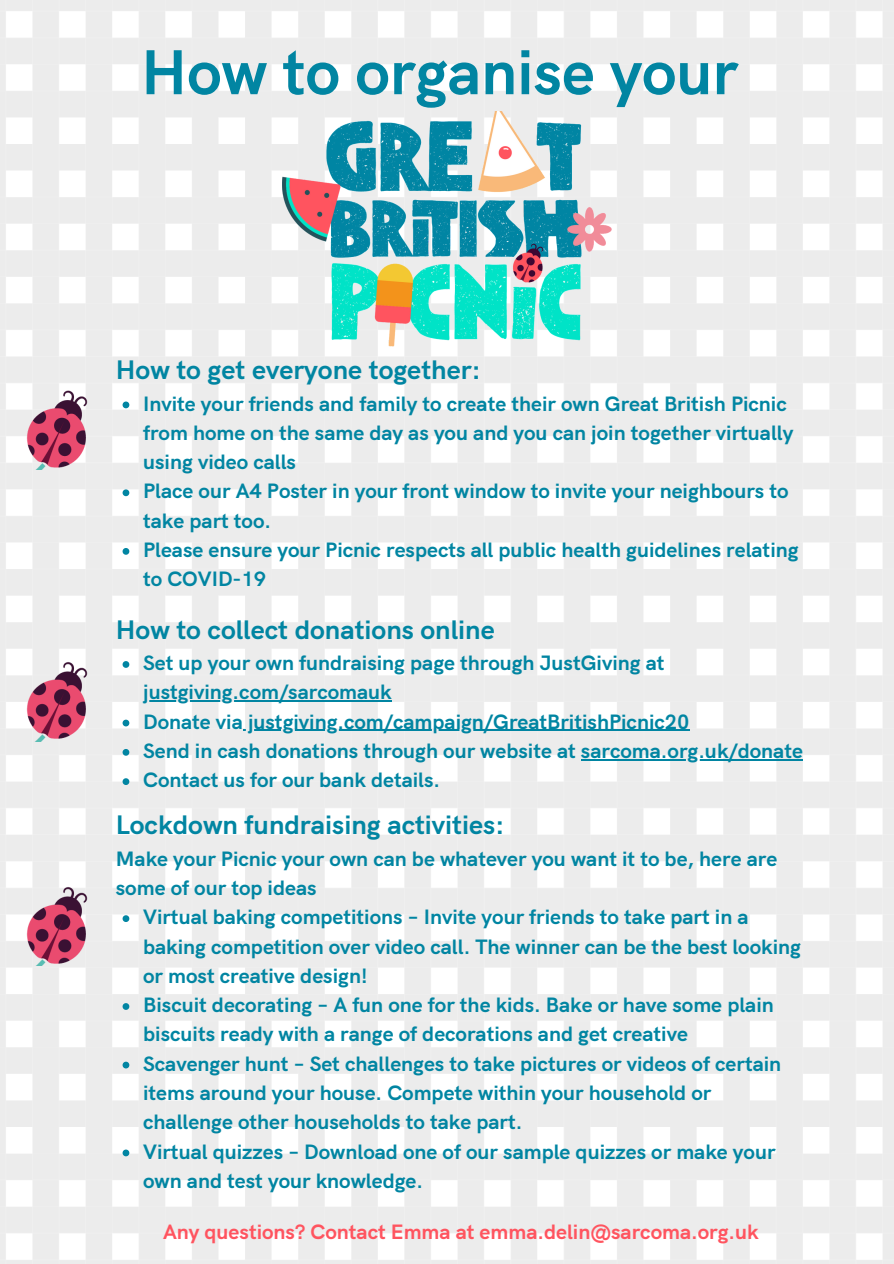
<style>
.page{position:relative;width:894px;height:1264px;background:#fff}
.page>*{position:absolute;margin:0;border:0;box-sizing:border-box;transform-origin:0 0}
.t1{font:700 63px "HK Grotesk";color:#0185a2}
.t2{font:700 27px "HK Grotesk";color:#0185a2}
.t3{font:700 21px/29.2px "HK Grotesk";color:#0185a2}
.t4{font:700 21px "HK Grotesk";color:#ff545f}
</style>
<div class="page">
<img style="left:0;top:0;width:893px;height:1263px">
<svg style="left:122px;top:915px;width:7px;height:7px"></svg>
<svg style="left:122px;top:1003px;width:7px;height:6px"></svg>
<svg style="left:122px;top:1061px;width:7px;height:7px"></svg>
<svg style="left:122px;top:1149px;width:7px;height:7px"></svg>
<img style="left:25px;top:387px;width:64px;height:83px">
<img style="left:25px;top:659px;width:64px;height:82px">
<img style="left:25px;top:883px;width:64px;height:82px">
<img style="left:282px;top:112px;width:329px;height:243px">
<svg style="left:122px;top:401px;width:7px;height:7px"></svg>
<svg style="left:122px;top:489px;width:7px;height:7px"></svg>
<svg style="left:122px;top:548px;width:7px;height:6px"></svg>
<svg style="left:122px;top:661px;width:7px;height:7px"></svg>
<hr style="left:143px;top:700px;width:248px;height:1px;background:#0185a2">
<svg style="left:122px;top:719px;width:7px;height:7px"></svg>
<hr style="left:243px;top:729px;width:446px;height:2px;background:#0185a2">
<svg style="left:122px;top:749px;width:7px;height:6px"></svg>
<hr style="left:580px;top:759px;width:222px;height:1px;background:#0185a2">
<svg style="left:122px;top:778px;width:7px;height:7px"></svg>
<h1 class="t1" style="left:141px;top:37px;width:598px">How to organise your</h1>
<p class="t2" style="left:116px;top:354px;width:366px">How to get everyone together:</p>
<p class="t3" style="left:143px;top:389px;width:656px">Invite your friends and family to create their own Great British Picnic from home on the same day as you and you can join together virtually using video calls<br>Place our A4 Poster in your front window to invite your neighbours to take part too.<br>Please ensure your Picnic respects all public health guidelines relating to COVID-19</p>
<p class="t2" style="left:116px;top:614px;width:380px">How to collect donations online</p>
<p class="t3" style="left:143px;top:648px;width:661px">Set up your own fundraising page through JustGiving at justgiving.com/sarcomauk<br>Donate via justgiving.com/campaign/GreatBritishPicnic20<br>Send in cash donations through our website at sarcoma.org.uk/donate Contact us for our bank details.</p>
<p class="t2" style="left:116px;top:809px;width:390px">Lockdown fundraising activities:</p>
<p class="t3" style="left:116px;top:844px;width:662px">Make your Picnic your own can be whatever you want it to be, here are some of our top ideas</p>
<p class="t3" style="left:143px;top:902px;width:659px">Virtual baking competitions – Invite your friends to take part in a baking competition over video call. The winner can be the best looking or most creative design!<br>Biscuit decorating – A fun one for the kids. Bake or have some plain biscuits ready with a range of decorations and get creative<br>Scavenger hunt – Set challenges to take pictures or videos of certain items around your house. Compete within your household or challenge other households to take part.<br>Virtual quizzes – Download one of our sample quizzes or make your own and test your knowledge.</p>
<p class="t4" style="left:163px;top:1220px;width:597px">Any questions? Contact Emma at emma.delin@sarcoma.org.uk</p>
</div>
